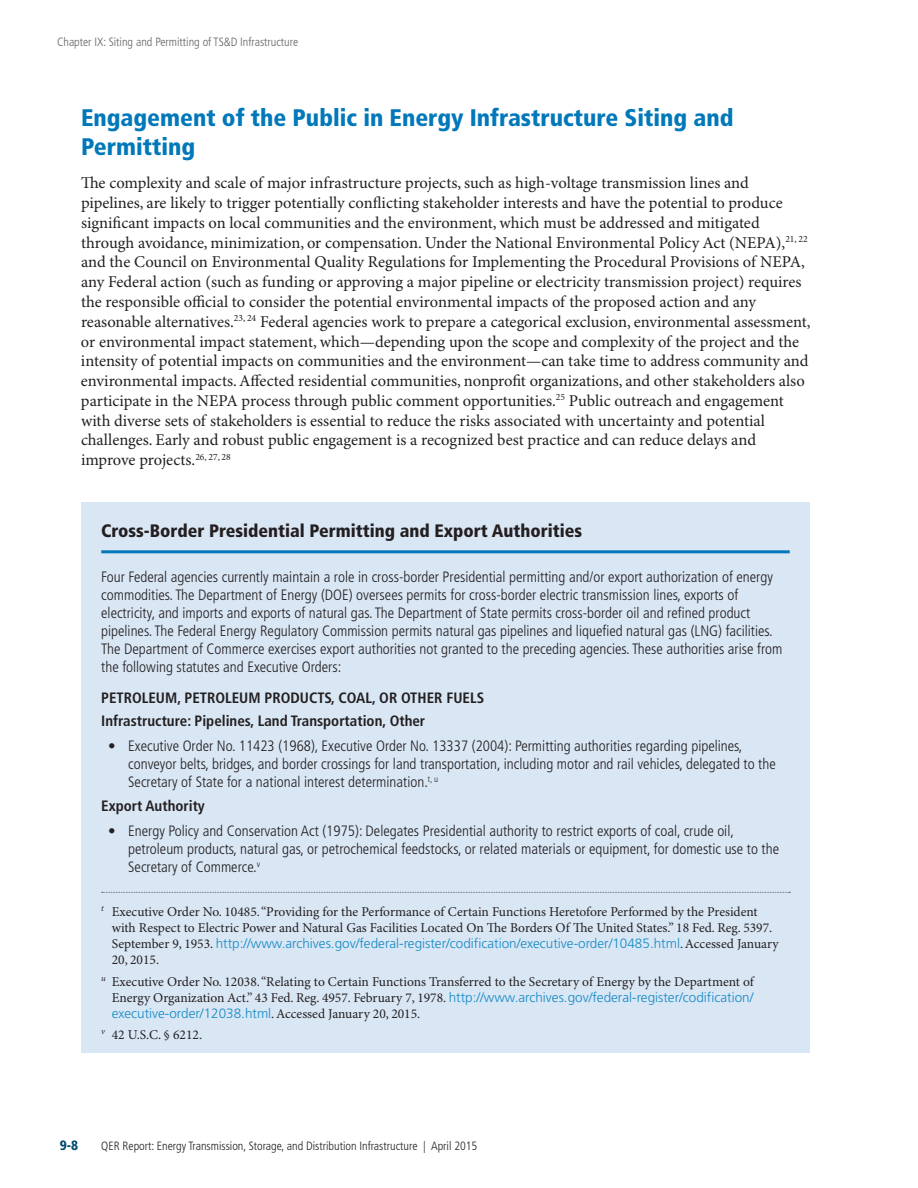
<style>
.page{position:relative;width:918px;height:1188px;background:#fff}
.page>*{position:absolute;margin:0;border:0;box-sizing:border-box;transform-origin:0 0}
.t1{font:900 condensed 24px/28.8px "Frutiger LT Std";color:#0078b9}
.findings_box_title{font:900 condensed 18px "Frutiger LT Std";color:#231f20}
.body{font:16.5px/19.8px "Minion Pro";color:#231f20}
.Recommendadions_body{font:300 condensed 15px/18px "Frutiger LT Std";color:#231f20}
.Recommendadions_body-2{font:700 condensed 15px "Frutiger LT Std";color:#231f20}
.footnote{font:13.5px/16.2px "Minion Pro";color:#231f20}
.t2{font:900 condensed 13.5px "Frutiger LT Std";color:#004c6c}
.t3{font:300 condensed 12px "Frutiger LT Std";color:#231f20}
.t4{font:300 condensed 12px "Frutiger LT Std";color:#636366}
.s1{font-family:"Frutiger LT Std";font-weight:300;color:#168ac5}
</style>
<div class="page">
<div style="left:81px;top:502px;width:729px;height:551px;background:#d9e6f4"></div>
<hr style="left:101px;top:550px;width:689px;height:3px;background:#0078b9">
<svg style="left:102px;top:892px;width:688px;height:1px"></svg>
<p class="t4" style="left:57px;top:35px;width:243px">Chapter IX: Siting and Permitting of TS&amp;D Infrastructure</p>
<h2 class="t1" style="left:81px;top:103px;width:654px">Engagement of the Public in Energy Infrastructure Siting and<br>Permitting</h2>
<p class="body" style="left:81px;top:174px;width:731px">The complexity and scale of major infrastructure projects, such as high-voltage transmission lines and pipelines, are likely to trigger potentially conflicting stakeholder interests and have the potential to produce significant impacts on local communities and the environment, which must be addressed and mitigated through avoidance, minimization, or compensation. Under the National Environmental Policy Act (NEPA),<sup>21,</sup> <sup>22 </sup>and the Council on Environmental Quality Regulations for Implementing the Procedural Provisions of NEPA, any Federal action (such as funding or approving a major pipeline or electricity transmission project) requires the responsible official to consider the potential environmental impacts of the proposed action and any reasonable alternatives.<sup>23,</sup> <sup>24</sup> Federal agencies work to prepare a categorical exclusion, environmental assessment, or environmental impact statement, which—depending upon the scope and complexity of the project and the intensity of potential impacts on communities and the environment—can take time to address community and environmental impacts. Affected residential communities, nonprofit organizations, and other stakeholders also participate in the NEPA process through public comment opportunities.<sup>25</sup> Public outreach and engagement with diverse sets of stakeholders is essential to reduce the risks associated with uncertainty and potential challenges. Early and robust public engagement is a recognized best practice and can reduce delays and improve projects.<sup>26,</sup> <sup>27,</sup> <sup>28</sup></p>
<p class="findings_box_title" style="left:101px;top:520px;width:483px">Cross-Border Presidential Permitting and Export Authorities</p>
<p class="Recommendadions_body" style="left:101px;top:568px;width:683px">Four Federal agencies currently maintain a role in cross-border Presidential permitting and/or export authorization of energy commodities. The Department of Energy (DOE) oversees permits for cross-border electric transmission lines, exports of electricity, and imports and exports of natural gas. The Department of State permits cross-border oil and refined product pipelines. The Federal Energy Regulatory Commission permits natural gas pipelines and liquefied natural gas (LNG) facilities.<br>The Department of Commerce exercises export authorities not granted to the preceding agencies. These authorities arise from the following statutes and Executive Orders:</p>
<p class="Recommendadions_body-2" style="left:101px;top:689px;width:384px">PETROLEUM, PETROLEUM PRODUCTS, COAL, OR OTHER FUELS</p>
<p class="Recommendadions_body-2" style="left:101px;top:712px;width:326px">Infrastructure: Pipelines, Land Transportation, Other</p>
<p class="Recommendadions_body" style="left:128px;top:737px;width:649px;text-indent:-20px">• Executive Order No. 11423 (1968), Executive Order No. 13337 (2004): Permitting authorities regarding pipelines, conveyor belts, bridges, and border crossings for land transportation, including motor and rail vehicles, delegated to the<br>Secretary of State for a national interest determination.<sup>t,</sup> <sup>u</sup></p>
<p class="Recommendadions_body-2" style="left:101px;top:797px;width:105px">Export Authority</p>
<p class="Recommendadions_body" style="left:128px;top:822px;width:652px;text-indent:-20px">• Energy Policy and Conservation Act (1975): Delegates Presidential authority to restrict exports of coal, crude oil, petroleum products, natural gas, or petrochemical feedstocks, or related materials or equipment, for domestic use to the<br>Secretary of Commerce.<sup>v</sup></p>
<p class="footnote" style="left:112px;top:904px;width:668px;text-indent:-10px"><sup>t</sup> Executive Order No. 10485. “Providing for the Performance of Certain Functions Heretofore Performed by the President with Respect to Electric Power and Natural Gas Facilities Located On The Borders Of The United States.” 18 Fed. Reg. 5397.<br>September 9, 1953. <span class="s1">http://www.archives.gov/federal-register/codification/executive-order/10485.html</span>. Accessed January 20, 2015.</p>
<p class="footnote" style="left:112px;top:974px;width:644px;text-align:justify;text-indent:-10px"><sup>u</sup> Executive Order No. 12038. “Relating to Certain Functions Transferred to the Secretary of Energy by the Department of Energy Organization Act.” 43 Fed. Reg. 4957. February 7, 1978. <span class="s1">http://www.archives.gov/federal-register/codification/ executive-order/12038.html</span>. Accessed January 20, 2015.</p>
<p class="footnote" style="left:101px;top:1027px;width:102px"><sup>v</sup> 42 U.S.C. § 6212.</p>
<p class="t2" style="left:60px;top:1138px;width:20px">9-8</p>
<p class="t3" style="left:101px;top:1140px;width:378px">QER Report: Energy Transmission, Storage, and Distribution Infrastructure | April 2015</p>
</div>
